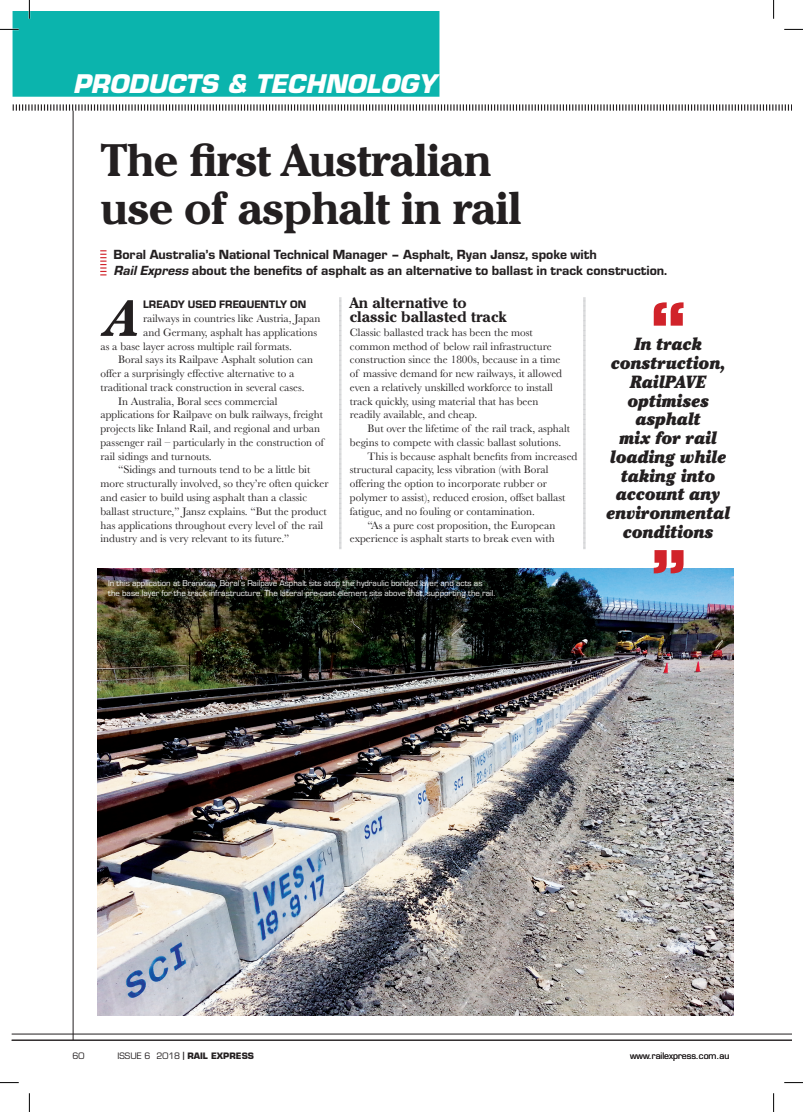
<style>
.page{position:relative;width:803px;height:1112px;background:#fff}
.page>*{position:absolute;margin:0;border:0;box-sizing:border-box;transform-origin:0 0}
.t1{font:700 75px "Eurostile";color:#d1232a}
.t2{font:italic 700 52.75px "Baskerville";color:#231f20}
.t3{font:700 45px/47.5px "Cheltenham IT Cby BT";letter-spacing:-.02em;color:#231f20}
.t4{font:italic 700 25px "Eurostile";color:#fff}
.t5{font:italic 900 17.5px/18.8px "Cheltenham IT Cby BT";color:#231f20;text-align:center;scale:.9 1}
.t6{font:700 15px/13.8px "Cheltenham IT Cby BT";color:#231f20}
.t7{font:13.75px/16.2px "Eurostile T Heav";color:#231f20}
.t8{font:11.25px/13.8px "Baskerville";color:#231f20}
.t9{font:11.25px "Eurostile T Heav";letter-spacing:.005em;color:#231f20}
.t10{font:8.75px/10.5px "Eurostile T";color:#fff}
.t11{font:8.62px "Eurostile";color:#231f20}
.t12{font:700 8.62px "Eurostile";color:#231f20}
.s1{font-style:italic}
.s2{font-weight:400}
.s3{font-family:"Arial"}
</style>
<div class="page">
<hr style="left:12px;top:1039px;width:779px;height:1px;background:#231f20">
<div style="left:13px;top:12px;width:426px;height:85px;background:#0bb4ad"></div>
<svg style="left:12px;top:104px;width:778px;height:8px"></svg>
<hr style="left:73px;top:111px;width:1px;height:928px;background:#231f20">
<hr style="left:12px;top:1033px;width:779px;height:1px;background:#231f20">
<svg style="left:339px;top:297px;width:3px;height:252px"></svg>
<svg style="left:583px;top:297px;width:3px;height:252px"></svg>
<svg style="left:100px;top:250px;width:6px;height:25px"></svg>
<img style="left:98px;top:568px;width:635px;height:447px">
<svg style="left:0;top:29px;width:19px;height:1px"></svg>
<svg style="left:784px;top:29px;width:19px;height:1px"></svg>
<svg style="left:0;top:1082px;width:19px;height:1px"></svg>
<svg style="left:784px;top:1082px;width:19px;height:1px"></svg>
<svg style="left:29px;top:0;width:1px;height:19px"></svg>
<svg style="left:29px;top:1093px;width:1px;height:18px"></svg>
<svg style="left:773px;top:0;width:1px;height:19px"></svg>
<svg style="left:773px;top:1093px;width:1px;height:18px"></svg>
<h3 class="t4" style="left:73px;top:68px;width:365px">PRODUCTS &amp; TECHNOLOGY</h3>
<h3 class="t3" style="left:101px;top:136px;width:423px">The first Australian use of asphalt in rail</h3>
<p class="t7" style="left:114px;top:246px;width:555px">Boral Australia’s National Technical Manager – Asphalt, Ryan Jansz, spoke with<br><span class="s1">RailExpress</span> about the benefits of asphalt as an alternative to ballast in track construction.</p>
<h2 class="t2" style="left:103px;top:282px;width:37px">A</h2>
<p class="t9" style="left:143px;top:298px;width:165px">LREADY USED FREQUENTLY ON</p>
<h3 class="t6" style="left:350px;top:296px;width:158px">An alternative to classic ballasted track</h3>
<p class="t8" style="left:350px;top:325px;width:214px">Classic ballasted track has been the most common method of below rail infrastructure construction since the 1800s, because in a time of massive demand for new railways, it allowed even a relatively unskilled workforce to install track quickly, using material that has been readily available, and cheap.</p>
<p class="t8" style="left:368px;top:422px;width:204px">But over the lifetime of the rail track, asphalt</p>
<p class="t8" style="left:350px;top:435px;width:213px">begins to compete with classic ballast solutions.</p>
<p class="t8" style="left:368px;top:449px;width:211px">This is because asphalt benefits from increased</p>
<p class="t8" style="left:350px;top:463px;width:200px">structural capacity, less vibration (with Boral</p>
<p class="t8" style="left:350px;top:477px;width:198px">offering the option to incorporate rubber or</p>
<p class="t8" style="left:350px;top:490px;width:217px">polymer to assist), reduced erosion, offset ballast</p>
<p class="t8" style="left:350px;top:504px;width:186px">fatigue, and no fouling or contamination.</p>
<p class="t8" style="left:368px;top:518px;width:189px">“As a pure cost proposition, the European</p>
<p class="t8" style="left:350px;top:531px;width:206px">experience is asphalt starts to break even with</p>
<h1 class="t1" style="left:650px;top:285px;width:38px">“</h1>
<p class="t8" style="left:143px;top:312px;width:179px">railways in countries like Austria, Japan</p>
<p class="t8" style="left:143px;top:325px;width:176px">and Germany, asphalt has applications</p>
<p class="t8" style="left:100px;top:339px;width:193px">as a base layer across multiple rail formats.</p>
<p class="t8" style="left:118px;top:353px;width:196px">Boral says its Railpave Asphalt solution can</p>
<p class="t8" style="left:100px;top:367px;width:196px">offer a surprisingly effective alternative to a</p>
<p class="t8" style="left:100px;top:380px;width:205px">traditional track construction in several cases.</p>
<p class="t8" style="left:118px;top:394px;width:161px">In Australia, Boral sees commercial</p>
<p class="t8" style="left:100px;top:408px;width:224px">applications for Railpave on bulk railways, freight</p>
<p class="t8" style="left:100px;top:422px;width:221px">projects like Inland Rail, and regional and urban</p>
<p class="t8" style="left:100px;top:435px;width:225px">passenger rail – particularly in the construction of</p>
<p class="t8" style="left:100px;top:449px;width:113px">rail sidings and turnouts.</p>
<p class="t8" style="left:118px;top:463px;width:194px">“Sidings and turnouts tend to be a little bit</p>
<p class="t8" style="left:100px;top:477px;width:229px">more structurally involved, so they’re often quicker</p>
<p class="t8" style="left:100px;top:490px;width:208px">and easier to build using asphalt than a classic</p>
<p class="t8" style="left:100px;top:504px;width:228px">ballast structure,” Jansz explains. “But the product</p>
<p class="t8" style="left:100px;top:518px;width:224px">has applications throughout every level of the rail</p>
<p class="t8" style="left:100px;top:531px;width:190px">industry and is very relevant to its future.”</p>
<h3 class="t5" style="left:635px;top:334px;width:77px">In track</h3>
<h3 class="t5" style="left:611px;top:353px;width:128px">construction,</h3>
<h3 class="t5" style="left:607px;top:372px;width:139px">RailPAVE optimises asphalt<br>mix for rail loading while taking into account any environmental conditions</h3>
<h1 class="t1" style="left:650px;top:532px;width:38px">”</h1>
<p class="t10" style="left:108px;top:577px;width:389px">In this application at Branxton, Boral’s Railpave Asphalt sits atop the hydraulic bonded layer, and acts as the base layer for the track infrastructure. The lateral pre-cast element sits above that, supporting the rail.</p>
<p class="t11" style="left:73px;top:1050px;width:13px">60</p>
<p class="t12" style="left:118px;top:1050px;width:138px"><span class="s2">ISSUE 6 2018</span> <span class="s3">|</span> RAIL EXPRESS</p>
<p class="t11" style="left:630px;top:1050px;width:101px">www.railexpress.com.au</p>
</div>
